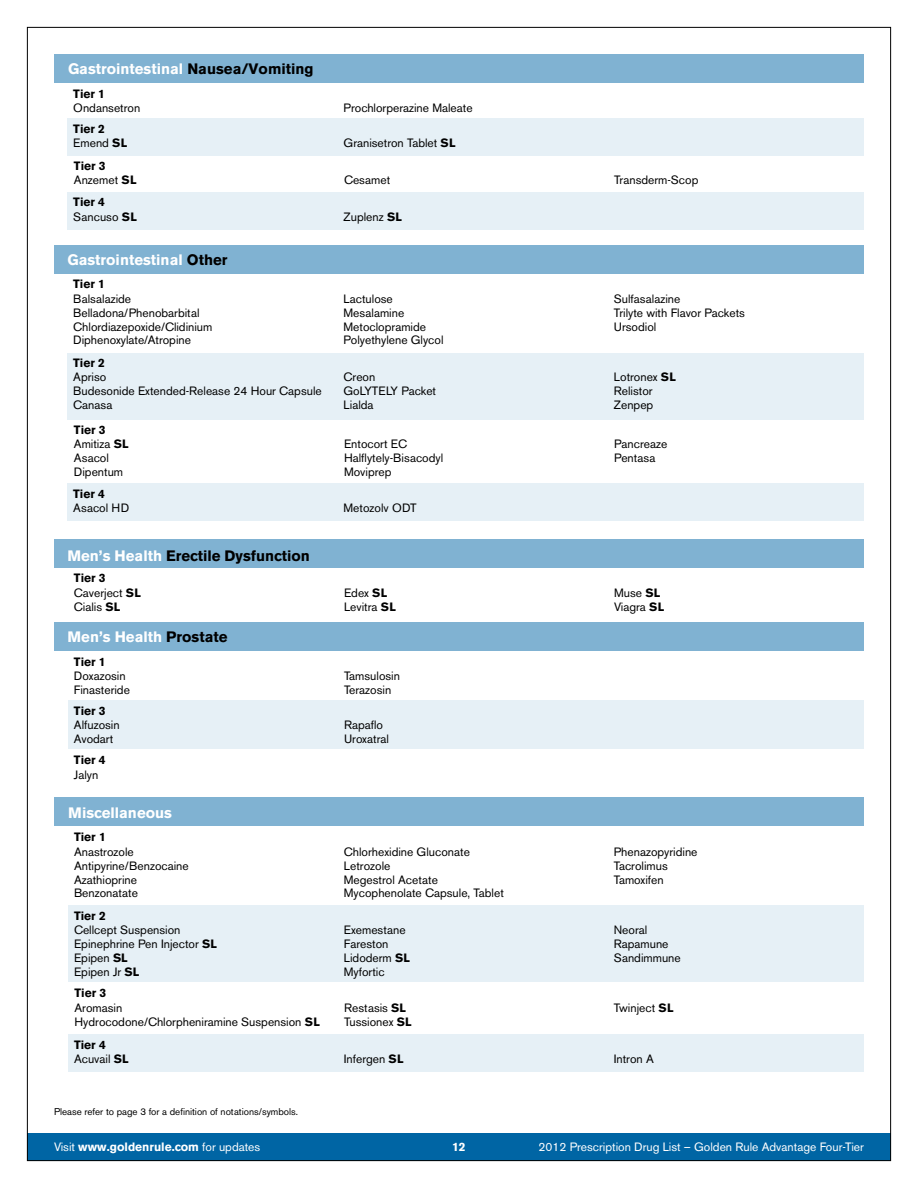
<style>
.page{position:relative;width:918px;height:1188px;background:#fff}
.page>*{position:absolute;margin:0;border:0;box-sizing:border-box;transform-origin:0 0}
.t1{font:700 15px "Akzidenz Grotesk BE";color:#fff}
.t2{font:700 15px "Akzidenz Grotesk BE";color:#000}
.t3{font:12px/13.8px "Akzidenz Grotesk BE";color:#000}
.t4{font:700 12px "Akzidenz Grotesk BE";color:#000}
.t5{font:12px "Akzidenz Grotesk BE";color:#fff}
.t6{font:700 12px "Akzidenz Grotesk BE";color:#fff}
.t7{font:9.75px "Akzidenz Grotesk BE";color:#000}
.s1{color:#000}
.s2{font-weight:700}
.s3{color:#fff}
.s4{font-weight:400}
</style>
<div class="page">
<div style="left:27px;top:1133px;width:864px;height:28px;background:#0065a4"></div>
<div style="left:54px;top:245px;width:810px;height:28px;background:#80b2d2"></div>
<div style="left:54px;top:54px;width:810px;height:28px;background:#80b2d2"></div>
<div style="left:54px;top:622px;width:810px;height:28px;background:#80b2d2"></div>
<div style="left:54px;top:539px;width:810px;height:29px;background:#80b2d2"></div>
<div style="left:68px;top:119px;width:796px;height:37px;background:#e6f0f6"></div>
<div style="left:68px;top:192px;width:796px;height:37px;background:#e6f0f6"></div>
<div style="left:67px;top:353px;width:797px;height:66px;background:#e6f0f6"></div>
<div style="left:67px;top:483px;width:797px;height:37px;background:#e6f0f6"></div>
<div style="left:68px;top:700px;width:796px;height:49px;background:#e6f0f6"></div>
<div style="left:54px;top:797px;width:809px;height:29px;background:#80b2d2"></div>
<div style="left:68px;top:905px;width:795px;height:77px;background:#e6f0f6"></div>
<div style="left:68px;top:1035px;width:795px;height:37px;background:#e6f0f6"></div>
<p class="t1" style="left:68px;top:60px;width:247px">Gastrointestinal <span class="s1">Nausea/Vomiting</span></p>
<p class="t4" style="left:73px;top:87px;width:33px">Tier 1</p>
<p class="t3" style="left:73px;top:101px;width:69px">Ondansetron</p>
<p class="t3" style="left:344px;top:101px;width:131px">Prochlorperazine Maleate</p>
<p class="t4" style="left:73px;top:122px;width:33px">Tier 2</p>
<p class="t3" style="left:73px;top:136px;width:56px">Emend <span class="s2">SL</span></p>
<p class="t3" style="left:344px;top:136px;width:114px">Granisetron Tablet <span class="s2">SL</span></p>
<p class="t4" style="left:74px;top:159px;width:33px">Tier 3</p>
<p class="t3" style="left:74px;top:173px;width:64px">Anzemet <span class="s2">SL</span></p>
<p class="t3" style="left:344px;top:173px;width:48px">Cesamet</p>
<p class="t3" style="left:614px;top:173px;width:86px">Transderm-Scop</p>
<p class="t4" style="left:73px;top:195px;width:33px">Tier 4</p>
<p class="t3" style="left:73px;top:210px;width:65px">Sancuso <span class="s2">SL</span></p>
<p class="t3" style="left:344px;top:210px;width:60px">Zuplenz <span class="s2">SL</span></p>
<p class="t1" style="left:68px;top:251px;width:161px">Gastrointestinal <span class="s1">Other</span></p>
<p class="t4" style="left:73px;top:277px;width:33px">Tier 1</p>
<p class="t3" style="left:73px;top:292px;width:141px">Balsalazide<br>Belladona/Phenobarbital<br>Chlordiazepoxide/Clidinium<br>Diphenoxylate/Atropine</p>
<p class="t3" style="left:344px;top:292px;width:101px">Lactulose<br>Mesalamine<br>Metoclopramide<br>Polyethylene Glycol</p>
<p class="t3" style="left:614px;top:292px;width:133px">Sulfasalazine<br>Trilyte with Flavor Packets<br>Ursodiol</p>
<p class="t4" style="left:73px;top:356px;width:33px">Tier 2</p>
<p class="t3" style="left:73px;top:370px;width:250px">Apriso<br>Budesonide Extended-Release 24 Hour Capsule<br>Canasa</p>
<p class="t3" style="left:344px;top:370px;width:94px">Creon<br>GoLYTELY Packet<br>Lialda</p>
<p class="t3" style="left:614px;top:370px;width:64px">Lotronex <span class="s2">SL<br></span>Relistor<br>Zenpep</p>
<p class="t4" style="left:74px;top:423px;width:33px">Tier 3</p>
<p class="t3" style="left:74px;top:437px;width:56px">Amitiza <span class="s2">SL<br></span>Asacol<br>Dipentum</p>
<p class="t3" style="left:344px;top:437px;width:101px">Entocort EC<br>Halflytely-Bisacodyl<br>Moviprep</p>
<p class="t3" style="left:614px;top:437px;width:55px">Pancreaze<br>Pentasa</p>
<p class="t4" style="left:73px;top:486px;width:33px">Tier 4</p>
<p class="t3" style="left:73px;top:501px;width:58px">Asacol HD</p>
<p class="t3" style="left:344px;top:501px;width:75px">Metozolv ODT</p>
<p class="t2" style="left:67px;top:547px;width:244px"><span class="s3">Men’s Health</span> Erectile Dysfunction</p>
<p class="t4" style="left:74px;top:571px;width:33px">Tier 3</p>
<p class="t3" style="left:74px;top:586px;width:69px">Caverject <span class="s2">SL<br></span>Cialis <span class="s2">SL</span></p>
<p class="t3" style="left:344px;top:586px;width:53px">Edex <span class="s2">SL<br></span>Levitra <span class="s2">SL</span></p>
<p class="t3" style="left:614px;top:586px;width:52px">Muse <span class="s2">SL<br></span>Viagra <span class="s2">SL</span></p>
<p class="t1" style="left:68px;top:628px;width:161px">Men’s Health <span class="s1">Prostate</span></p>
<p class="t4" style="left:74px;top:655px;width:33px">Tier 1</p>
<p class="t3" style="left:74px;top:669px;width:58px">Doxazosin<br>Finasteride</p>
<p class="t3" style="left:344px;top:669px;width:58px">Tamsulosin<br>Terazosin</p>
<p class="t4" style="left:74px;top:703px;width:33px">Tier 3</p>
<p class="t3" style="left:74px;top:718px;width:47px">Alfuzosin<br>Avodart</p>
<p class="t3" style="left:344px;top:718px;width:47px">Rapaflo<br>Uroxatral</p>
<p class="t4" style="left:74px;top:753px;width:33px">Tier 4</p>
<p class="t3" style="left:74px;top:768px;width:26px">Jalyn</p>
<p class="t1" style="left:68px;top:804px;width:105px">Miscellaneous</p>
<p class="t3" style="left:74px;top:845px;width:116px">Anastrozole<br>Antipyrine/Benzocaine<br>Azathioprine<br>Benzonatate</p>
<p class="t3" style="left:344px;top:845px;width:162px">Chlorhexidine Gluconate<br>Letrozole<br>Megestrol Acetate<br>Mycophenolate Capsule, Tablet</p>
<p class="t3" style="left:614px;top:845px;width:85px">Phenazopyridine<br>Tacrolimus<br>Tamoxifen</p>
<p class="t4" style="left:74px;top:830px;width:33px">Tier 1</p>
<p class="t4" style="left:74px;top:908px;width:33px">Tier 2</p>
<p class="t3" style="left:74px;top:923px;width:145px">Cellcept Suspension<br>Epinephrine Pen Injector <span class="s2">SL<br></span>Epipen <span class="s2">SL<br></span>Epipen Jr <span class="s2">SL</span></p>
<p class="t3" style="left:344px;top:923px;width:68px">Exemestane<br>Fareston<br>Lidoderm <span class="s2">SL<br></span>Myfortic</p>
<p class="t3" style="left:614px;top:923px;width:69px">Neoral<br>Rapamune<br>Sandimmune</p>
<p class="t4" style="left:75px;top:986px;width:33px">Tier 3</p>
<p class="t3" style="left:75px;top:1001px;width:247px">Aromasin<br>Hydrocodone/Chlorpheniramine Suspension <span class="s2">SL</span></p>
<p class="t3" style="left:344px;top:1001px;width:69px">Restasis <span class="s2">SL<br></span>Tussionex <span class="s2">SL</span></p>
<p class="t3" style="left:614px;top:1001px;width:61px">Twinject <span class="s2">SL</span></p>
<p class="t4" style="left:74px;top:1038px;width:33px">Tier 4</p>
<p class="t3" style="left:74px;top:1052px;width:56px">Acuvail <span class="s2">SL</span></p>
<p class="t3" style="left:344px;top:1052px;width:61px">Infergen <span class="s2">SL</span></p>
<p class="t3" style="left:614px;top:1052px;width:42px">Intron A</p>
<p class="t7" style="left:54px;top:1105px;width:246px">Please refer to page 3 for a definition of notations/symbols.</p>
<p class="t6" style="left:54px;top:1140px;width:208px"><span class="s4">Visit</span> www.goldenrule.com <span class="s4">for updates</span></p>
<p class="t6" style="left:452px;top:1140px;width:15px">12</p>
<p class="t5" style="left:538px;top:1140px;width:327px">2012 Prescription Drug List – Golden Rule Advantage Four-Tier</p>
</div>
